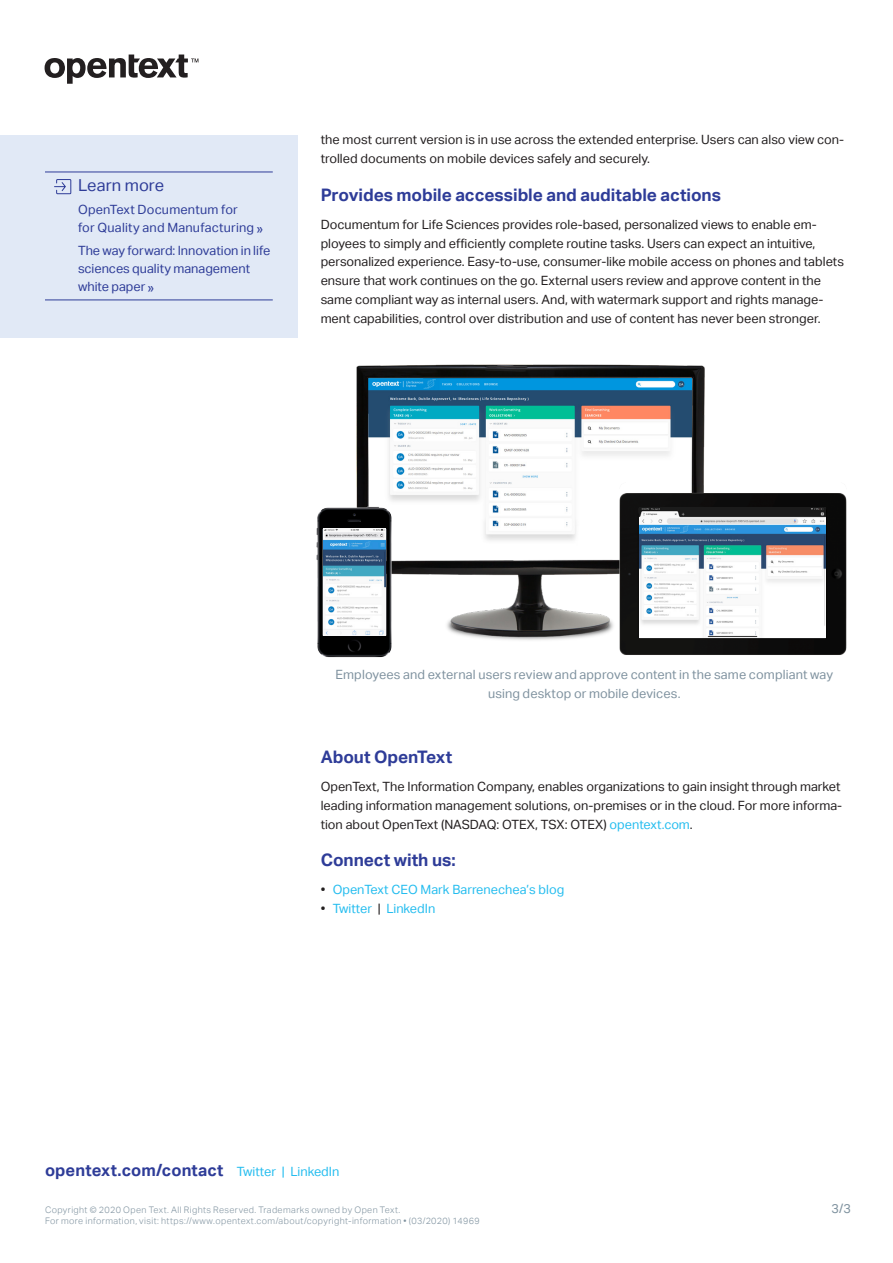
<style>
.page{position:relative;width:893px;height:1263px;background:#fff}
.page>*{position:absolute;margin:0;border:0;box-sizing:border-box;transform-origin:0 0}
.t1{font:700 17.25px "Aktiv Grotesk";letter-spacing:-.005em;color:#2e3c98}
.t2{font:700 16.5px "Aktiv Grotesk";letter-spacing:.005em;color:#2e3c98}
.Links_-_last_page{font:16.5px "Aktiv Grotesk";color:#2e3c98}
.Body{font:12.75px/18.8px "Aktiv Grotesk";color:#231f20}
.Links_-_last_page-2{font:12.75px/18px "Aktiv Grotesk";color:#2e3c98}
.t3{font:12.75px/18.8px "Aktiv Grotesk";letter-spacing:.01em;color:#7f929f;text-align:center}
.t4{font:12.75px "Aktiv Grotesk";color:#25bdef}
.t5{font:300 9px "Aktiv Grotesk";letter-spacing:.04em;color:#7f929f}
.s1{color:#25bdef}
.s2{color:#231f20}
</style>
<div class="page">
<svg style="left:45px;top:55px;width:153px;height:29px"></svg>
<img style="left:356px;top:364px;width:349px;height:287px">
<img style="left:620px;top:482px;width:226px;height:173px">
<img style="left:640px;top:508px;width:185px;height:129px">
<img style="left:316px;top:505px;width:76px;height:153px">
<img style="left:324px;top:529px;width:62px;height:106px">
<div style="left:0;top:135px;width:297px;height:203px;background:#e1e9f6"></div>
<hr style="left:45px;top:172px;width:228px;height:1px;background:#2e3c98">
<hr style="left:45px;top:300px;width:228px;height:1px;background:#2e3c98">
<svg style="left:54px;top:179px;width:18px;height:16px"></svg>
<p class="Links_-_last_page" style="left:78px;top:176px;width:88px">Learn more</p>
<p class="Links_-_last_page-2" style="left:78px;top:201px;width:187px">OpenText Documentum for<br>for Quality and Manufacturing »</p>
<p class="Links_-_last_page-2" style="left:78px;top:242px;width:194px">The way forward: Innovation in life sciences quality management white paper »</p>
<p class="Body" style="left:321px;top:131px;width:525px">the most current version is in use across the extended enterprise. Users can also view con&shy;trolled documents on mobile devices safely and securely.</p>
<h3 class="t1" style="left:321px;top:185px;width:402px">Provides mobile accessible and auditable actions</h3>
<p class="Body" style="left:321px;top:215px;width:525px">Documentum for Life Sciences provides role-based, personalized views to enable em&shy;ployees to simply and efficiently complete routine tasks. Users can expect an intuitive, personalized experience. Easy-to-use, consumer-like mobile access on phones and tablets ensure that work continues on the go. External users review and approve content in the same compliant way as internal users. And, with watermark support and rights manage&shy;ment capabilities, control over distribution and use of content has never been stronger.</p>
<p class="t3" style="left:335px;top:665px;width:499px">Employees and external users review and approve content in the same compliant way using desktop or mobile devices.</p>
<h3 class="t1" style="left:321px;top:747px;width:133px">About OpenText</h3>
<p class="Body" style="left:321px;top:777px;width:523px">OpenText, The Information Company, enables organizations to gain insight through market leading information management solutions, on-premises or in the cloud. For more informa&shy;tion about OpenText (NASDAQ: OTEX, TSX: OTEX) <span class="s1">opentext.com</span>.</p>
<h3 class="t1" style="left:321px;top:850px;width:137px">Connect with us:</h3>
<p class="t4" style="left:321px;top:883px;width:245px"><span class="s2">•</span> OpenText CEO Mark Barrenechea’s blog</p>
<p class="t4" style="left:321px;top:901px;width:116px"><span class="s2">•</span> Twitter <span class="s2">|</span> LinkedIn</p>
<p class="t2" style="left:45px;top:1160px;width:180px">opentext.com/contact</p>
<p class="t4" style="left:237px;top:1164px;width:104px">Twitter | LinkedIn</p>
<p class="t5" style="left:45px;top:1205px;width:357px">Copyright © 2020 Open Text. All Rights Reserved. Trademarks owned by Open Text.</p>
<p class="t3" style="left:832px;top:1199px;width:21px">3/3</p>
<p class="t5" style="left:45px;top:1215px;width:436px">For more information, visit: https://www.opentext.com/about/copyright-information • (03/2020) 14969</p>
</div>
